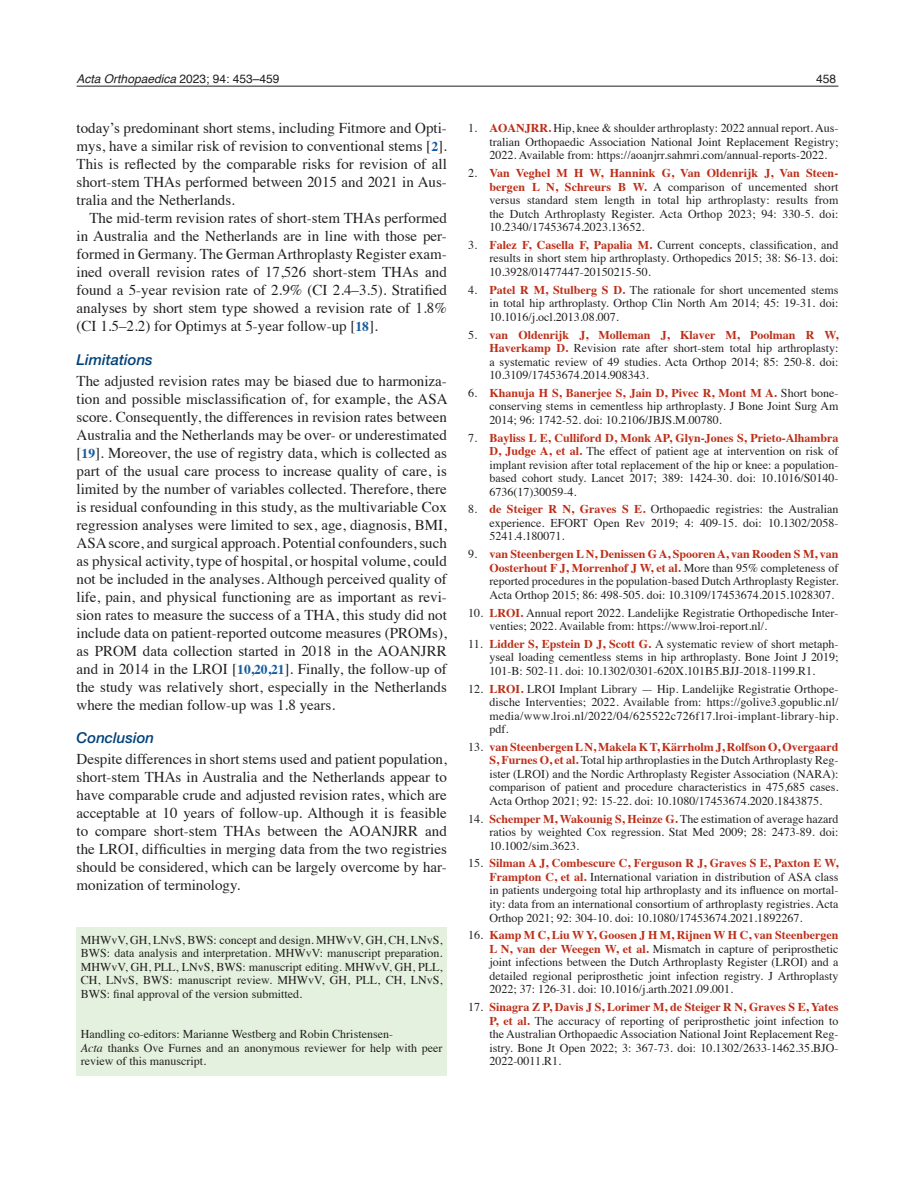
<style>
.page{position:relative;width:915px;height:1191px;background:#fff}
.page>*{position:absolute;margin:0;border:0;box-sizing:border-box;transform-origin:0 0}
._4-Brödstart{font:15px/18px "Times";color:#231f20;text-align:justify}
._5-Brödtext{font:15px/18px "Times";color:#231f20;text-align:justify}
._3-Underrubrik{font:italic 500 15px "Helvetica Neue LTW1 G";color:#004279}
._8-Referenser{font:12px/13.5px "Times";color:#231f20;text-align:justify}
._7-Petit{font:12px/13.5px "Times";color:#231f20;text-align:justify}
.t1{font:italic 12px "Helvetica";color:#231f20}
.t2{font:12px "Helvetica";color:#231f20}
.s1{font-style:normal}
.s2{font-weight:700;font-size:13.5px;color:#175d9e}
.s3{font-weight:700;color:#bc2e18}
.s4{font-style:italic}
</style>
<div class="page">
<hr style="left:77px;top:86px;width:761px;height:1px;background:#231f20">
<div style="left:77px;top:927px;width:369px;height:149px;background:#e4f1de"></div>
<p class="t1" style="left:77px;top:70px;width:204px">Acta Orthopaedica <span class="s1">2023; 94: 453–459</span></p>
<p class="t2" style="left:816px;top:70px;width:22px">458</p>
<p class="_5-Brödtext" style="left:77px;top:118px;width:371px">today’s predominant short stems, including Fitmore and Opti&shy;mys, have a similar risk of revision to conventional stems [<span class="s2">2</span>].<br>This is reflected by the comparable risks for revision of all short-stem THAs performed between 2015 and 2021 in Aus&shy;tralia and the Netherlands.</p>
<p class="_5-Brödtext" style="left:77px;top:208px;width:371px;text-indent:13px">The mid-term revision rates of short-stem THAs performed in Australia and the Netherlands are in line with those per&shy;formed in Germany. The German Arthroplasty Register exam&shy;ined overall revision rates of 17,526 short-stem THAs and found a 5-year revision rate of 2.9% (CI 2.4–3.5). Stratified analyses by short stem type showed a revision rate of 1.8% (CI 1.5–2.2) for Optimys at 5-year follow-up [<span class="s2">18</span>].</p>
<p class="_3-Underrubrik" style="left:77px;top:350px;width:78px">Limitations</p>
<p class="_4-Brödstart" style="left:77px;top:370px;width:372px">The adjusted revision rates may be biased due to harmoniza&shy;tion and possible misclassification of, for example, the ASA score. Consequently, the differences in revision rates between Australia and the Netherlands may be over- or underestimated [<span class="s2">19</span>]. Moreover, the use of registry data, which is collected as part of the usual care process to increase quality of care, is limited by the number of variables collected. Therefore, there is residual confounding in this study, as the multivariable Cox regression analyses were limited to sex, age, diagnosis, BMI, ASA score, and surgical approach. Potential confounders, such as physical activity, type of hospital, or hospital volume, could not be included in the analyses. Although perceived quality of life, pain, and physical functioning are as important as revi&shy;sion rates to measure the success of a THA, this study did not include data on patient-reported outcome measures (PROMs), as PROM data collection started in 2018 in the AOANJRR and in 2014 in the LROI [<span class="s2">10,20,21</span>]. Finally, the follow-up of the study was relatively short, especially in the Netherlands where the median follow-up was 1.8 years.</p>
<p class="_3-Underrubrik" style="left:77px;top:728px;width:79px">Conclusion</p>
<p class="_4-Brödstart" style="left:77px;top:748px;width:371px">Despite differences in short stems used and patient population, short-stem THAs in Australia and the Netherlands appear to have comparable crude and adjusted revision rates, which are acceptable at 10 years of follow-up. Although it is feasible to compare short-stem THAs between the AOANJRR and the LROI, difficulties in merging data from the two registries should be considered, which can be largely overcome by har&shy;monization of terminology.</p>
<p class="_8-Referenser" style="left:489px;top:120px;width:350px;text-indent:-21px">1. <span class="s3">AOANJRR.</span> Hip, knee &amp; shoulder arthroplasty: 2022 annual report. Aus&shy;tralian Orthopaedic Association National Joint Replacement Registry; 2022. Available from: https://aoanjrr.sahmri.com/annual-reports-2022.</p>
<p class="_8-Referenser" style="left:489px;top:165px;width:350px;text-indent:-21px">2. <span class="s3">Van Veghel M H W, Hannink G, Van Oldenrijk J, Van Steen&shy;bergen L N, Schreurs B W.</span> A comparison of uncemented short versus standard stem length in total hip arthroplasty: results from the Dutch Arthroplasty Register. Acta Orthop 2023; 94: 330-5. doi:<br>10.2340/17453674.2023.13652.</p>
<p class="_8-Referenser" style="left:489px;top:237px;width:350px;text-indent:-21px">3. <span class="s3">Falez F, Casella F, Papalia M.</span> Current concepts, classification, and results in short stem hip arthroplasty. Orthopedics 2015; 38: S6-13. doi:<br>10.3928/01477447-20150215-50.</p>
<p class="_8-Referenser" style="left:489px;top:282px;width:350px;text-indent:-21px">4. <span class="s3">Patel R M, Stulberg S D.</span> The rationale for short uncemented stems in total hip arthroplasty. Orthop Clin North Am 2014; 45: 19-31. doi:<br>10.1016/j.ocl.2013.08.007.</p>
<p class="_8-Referenser" style="left:489px;top:327px;width:350px;text-indent:-21px">5. <span class="s3">van Oldenrijk J, Molleman J, Klaver M, Poolman R W, Haverkamp D.</span> Revision rate after short-stem total hip arthroplasty: a systematic review of 49 studies. Acta Orthop 2014; 85: 250-8. doi:<br>10.3109/17453674.2014.908343.</p>
<p class="_8-Referenser" style="left:489px;top:385px;width:350px;text-indent:-21px">6. <span class="s3">Khanuja H S, Banerjee S, Jain D, Pivec R, Mont M A.</span> Short bone&shy;conserving stems in cementless hip arthroplasty. J Bone Joint Surg Am 2014; 96: 1742-52. doi: 10.2106/JBJS.M.00780.</p>
<p class="_8-Referenser" style="left:489px;top:430px;width:350px;text-indent:-21px">7. <span class="s3">Bayliss L E, Culliford D, Monk AP, Glyn-Jones S, Prieto-Alhambra D, Judge A, et al.</span> The effect of patient age at intervention on risk of implant revision after total replacement of the hip or knee: a population&shy;based cohort study. Lancet 2017; 389: 1424-30. doi: 10.1016/S0140- 6736(17)30059-4.</p>
<p class="_8-Referenser" style="left:489px;top:501px;width:350px;text-indent:-21px">8. <span class="s3">de Steiger R N, Graves S E.</span> Orthopaedic registries: the Australian experience. EFORT Open Rev 2019; 4: 409-15. doi: 10.1302/2058- 5241.4.180071.</p>
<p class="_8-Referenser" style="left:489px;top:546px;width:350px;text-indent:-21px">9. <span class="s3">van Steenbergen L N, Denissen G A, Spooren A, van Rooden S M, van Oosterhout F J, Morrenhof J W, et al.</span> More than 95% completeness of reported procedures in the population-based Dutch Arthroplasty Register.<br>Acta Orthop 2015; 86: 498-505. doi: 10.3109/17453674.2015.1028307.</p>
<p class="_8-Referenser" style="left:489px;top:604px;width:350px;text-indent:-21px">10. <span class="s3">LROI.</span> Annual report 2022. Landelijke Registratie Orthopedische Inter&shy;venties; 2022. Available from: https://www.lroi-report.nl/.</p>
<p class="_8-Referenser" style="left:489px;top:636px;width:350px;text-indent:-21px">11. <span class="s3">Lidder S, Epstein D J, Scott G.</span> A systematic review of short metaph&shy;yseal loading cementless stems in hip arthroplasty. Bone Joint J 2019; 101-B: 502-11. doi: 10.1302/0301-620X.101B5.BJJ-2018-1199.R1.</p>
<p class="_8-Referenser" style="left:489px;top:681px;width:350px;text-indent:-21px">12. <span class="s3">LROI.</span> LROI Implant Library — Hip. Landelijke Registratie Orthope&shy;dische Interventies; 2022. Available from: https://golive3.gopublic.nl/ media/www.lroi.nl/2022/04/625522c726f17.lroi-implant-library-hip. pdf.</p>
<p class="_8-Referenser" style="left:489px;top:739px;width:350px;text-indent:-21px">13. <span class="s3">van Steenbergen L N, Makela K T, Kärrholm J, Rolfson O, Overgaard S, Furnes O, et al.</span> Total hip arthroplasties in the Dutch Arthroplasty Reg&shy;ister (LROI) and the Nordic Arthroplasty Register Association (NARA): comparison of patient and procedure characteristics in 475,685 cases.<br>Acta Orthop 2021; 92: 15-22. doi: 10.1080/17453674.2020.1843875.</p>
<p class="_8-Referenser" style="left:489px;top:811px;width:350px;text-indent:-21px">14. <span class="s3">Schemper M, Wakounig S, Heinze G.</span> The estimation of average hazard ratios by weighted Cox regression. Stat Med 2009; 28: 2473-89. doi:<br>10.1002/sim.3623.</p>
<p class="_8-Referenser" style="left:489px;top:855px;width:350px;text-indent:-21px">15. <span class="s3">Silman A J, Combescure C, Ferguson R J, Graves S E, Paxton E W, Frampton C, et al.</span> International variation in distribution of ASA class in patients undergoing total hip arthroplasty and its influence on mortal&shy;ity: data from an international consortium of arthroplasty registries. Acta Orthop 2021; 92: 304-10. doi: 10.1080/17453674.2021.1892267.</p>
<p class="_8-Referenser" style="left:489px;top:927px;width:350px;text-indent:-21px">16. <span class="s3">Kamp M C, Liu W Y, Goosen J H M, Rijnen W H C, van Steenbergen L N, van der Weegen W, et al.</span> Mismatch in capture of periprosthetic joint infections between the Dutch Arthroplasty Register (LROI) and a detailed regional periprosthetic joint infection registry. J Arthroplasty 2022; 37: 126-31. doi: 10.1016/j.arth.2021.09.001.</p>
<p class="_8-Referenser" style="left:489px;top:999px;width:350px;text-indent:-21px">17. <span class="s3">Sinagra Z P, Davis J S, Lorimer M, de Steiger R N, Graves S E, Yates P, et al.</span> The accuracy of reporting of periprosthetic joint infection to the Australian Orthopaedic Association National Joint Replacement Reg&shy;istry. Bone Jt Open 2022; 3: 367-73. doi: 10.1302/2633-1462.35.BJO-2022-0011.R1.</p>
<p class="_7-Petit" style="left:81px;top:932px;width:363px">MHWvV, GH, LNvS, BWS: concept and design. MHWvV, GH, CH, LNvS, BWS: data analysis and interpretation. MHWvV: manuscript preparation.<br>MHWvV, GH, PLL, LNvS, BWS: manuscript editing. MHWvV, GH, PLL, CH, LNvS, BWS: manuscript review. MHWvV, GH, PLL, CH, LNvS, BWS: final approval of the version submitted.</p>
<p class="_7-Petit" style="left:81px;top:1026px;width:313px">Handling co-editors: Marianne Westberg and Robin Christensen-</p>
<p class="_7-Petit" style="left:81px;top:1040px;width:363px"><span class="s4">Acta</span> thanks Ove Furnes and an anonymous reviewer for help with peer review of this manuscript.</p>
</div>
